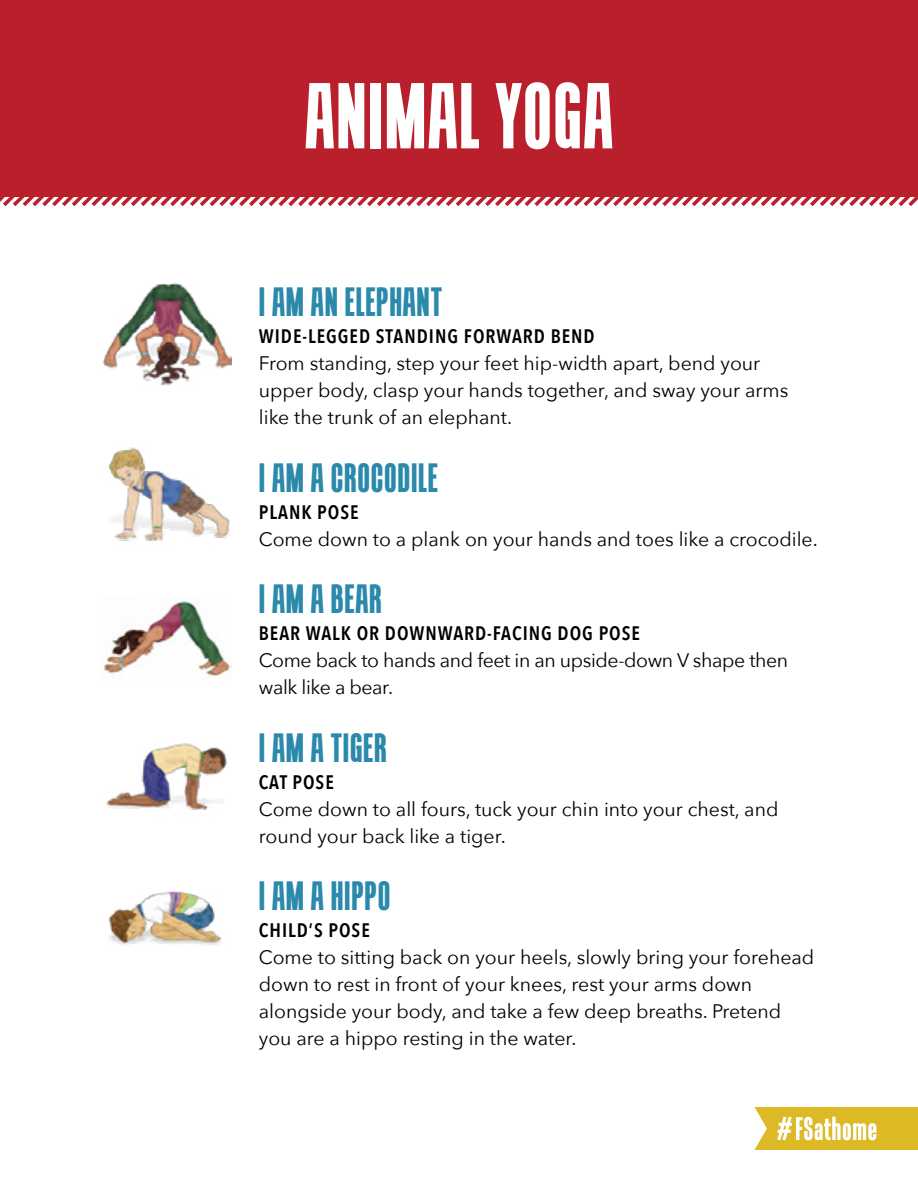
<style>
.page{position:relative;width:918px;height:1188px;background:#fff}
.page>*{position:absolute;margin:0;border:0;box-sizing:border-box;transform-origin:0 0}
.t1{font:700 85.5px "Tandelle Rg";letter-spacing:.02em;color:#fff}
.t2{font:700 37.5px "Tandelle Rg";letter-spacing:.02em;color:#2b89ab}
.t3{font:19.5px/27px "Avenir Next";color:#000}
.t4{font:600 19.5px "Avenir Next Condensed";letter-spacing:.05em;color:#000}
.t5{font:19.5px/27px "Avenir Next";letter-spacing:-.02em;color:#000}
</style>
<div class="page">
<svg style="left:754px;top:1107px;width:164px;height:43px"></svg>
<img style="left:102px;top:283px;width:130px;height:103px">
<img style="left:108px;top:447px;width:122px;height:94px">
<img style="left:104px;top:600px;width:128px;height:77px">
<img style="left:106px;top:743px;width:121px;height:67px">
<img style="left:108px;top:891px;width:113px;height:54px">
<svg style="left:0;top:196px;width:918px;height:11px"></svg>
<div style="left:0;top:0;width:918px;height:196px;background:#ba202b"></div>
<h1 class="t1" style="left:305px;top:64px;width:310px">ANIMAL YOGA</h1>
<h2 class="t2" style="left:259px;top:279px;width:185px">I AM AN ELEPHANT</h2>
<p class="t4" style="left:259px;top:319px;width:337px">WIDE-LEGGED STANDING FORWARD BEND</p>
<p class="t3" style="left:259px;top:349px;width:531px">From standing, step your feet hip-width apart, bend your upper body, clasp your hands together, and sway your arms like the trunk of an elephant.</p>
<h2 class="t2" style="left:259px;top:455px;width:181px">I AM A CROCODILE</h2>
<p class="t4" style="left:259px;top:495px;width:101px">PLANK POSE</p>
<p class="t3" style="left:259px;top:525px;width:560px">Come down to a plank on your hands and toes like a crocodile.</p>
<h2 class="t2" style="left:259px;top:576px;width:124px">I AM A BEAR</h2>
<p class="t4" style="left:259px;top:616px;width:383px">BEAR WALK OR DOWNWARD-FACING DOG POSE</p>
<p class="t5" style="left:259px;top:646px;width:531px">Come back to hands and feet in an upside-down V shape then walk like a bear.</p>
<h2 class="t2" style="left:259px;top:725px;width:129px">I AM A TIGER</h2>
<p class="t4" style="left:259px;top:765px;width:76px">CAT POSE</p>
<p class="t3" style="left:259px;top:795px;width:521px">Come down to all fours, tuck your chin into your chest, and round your back like a tiger.</p>
<h2 class="t2" style="left:259px;top:873px;width:133px">I AM A HIPPO</h2>
<p class="t4" style="left:259px;top:913px;width:112px">CHILD’S POSE</p>
<p class="t3" style="left:259px;top:943px;width:557px">Come to sitting back on your heels, slowly bring your forehead down to rest in front of your knees, rest your arms down alongside your body, and take a few deep breaths. Pretend you are a hippo resting in the water.</p>
</div>
